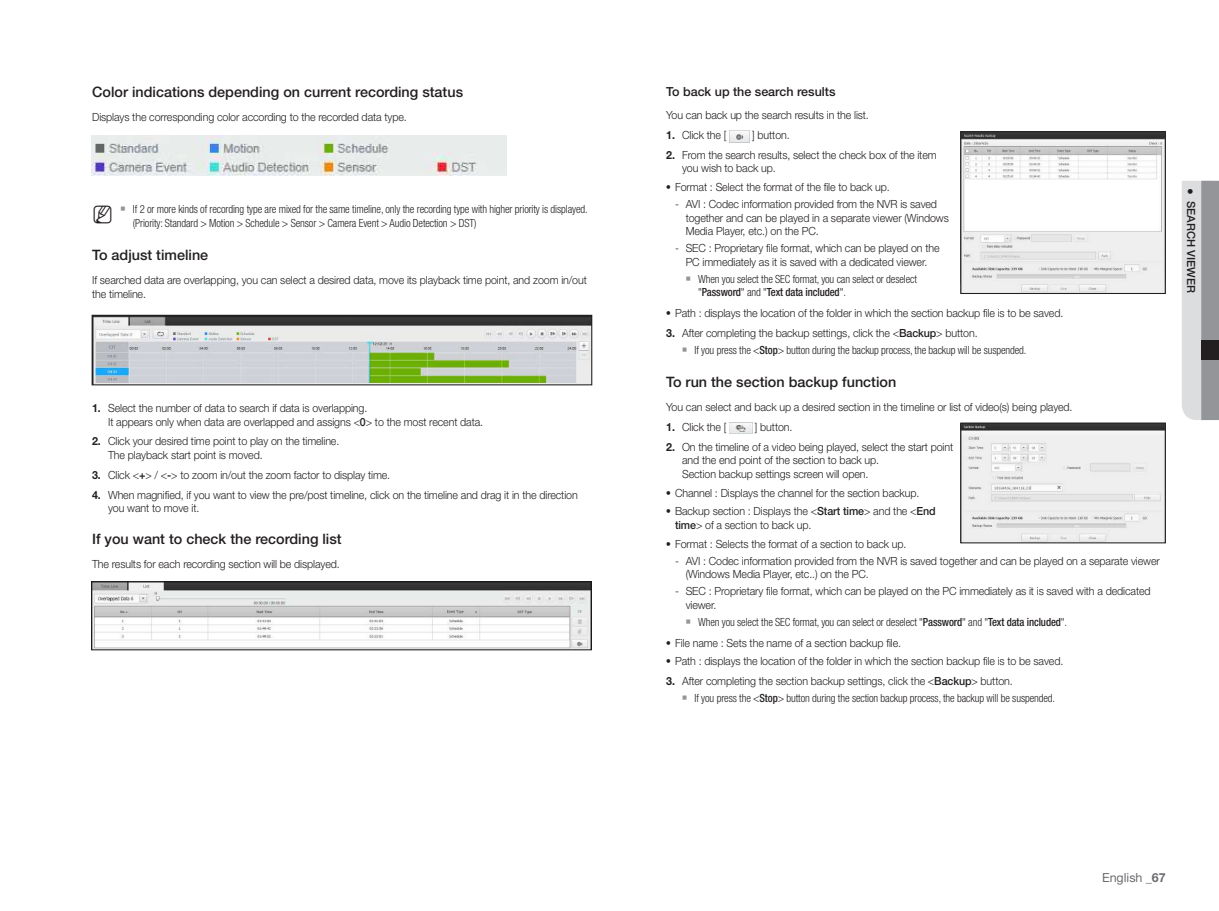
<style>
.page{position:relative;width:1219px;height:911px;background:#fff}
.page>*{position:absolute;margin:0;border:0;box-sizing:border-box;transform-origin:0 0}
.t1{font:500 14.38px "Helvetica Neue cp";color:#231f20}
.t2{font:500 12.5px "Helvetica Neue cp";color:#231f20}
.t3{font:12.5px "Helvetica Neue cp";color:#6c6d70}
.t4{font:300 11.25px/13.5px "Helvetica Neue cp";letter-spacing:-.01em;color:#231f20;scale:.95 1}
.t5{font:300 condensed 11.25px/13.5px "Helvetica Neue cp";letter-spacing:-.01em;color:#231f20;scale:.95 1}
.t6{font:500 11.25px "Helvetica Neue cp";color:#231f20}
.s1{font-family:"CP Icon 1";font-weight:400;font-stretch:normal;font-size:20px}
.s2{font-family:"CP Icon 1";font-weight:400;font-stretch:normal;font-size:12.5px;color:#939598}
.s3{font-weight:700}
.s4{font-weight:500}
.s5{font-family:"SI Icon HR755";font-weight:400}
.s6{font-weight:700;font-stretch:normal}
.s7{font-stretch:normal}
.s8{font-weight:500;font-stretch:normal}
</style>
<div class="page">
<img style="left:729px;top:130px;width:20px;height:12px">
<img style="left:729px;top:422px;width:23px;height:12px">
<img style="left:93px;top:583px;width:497px;height:65px">
<div style="left:91px;top:581px;width:501px;height:69px;border:1px solid #231f20"></div>
<img style="left:92px;top:136px;width:414px;height:39px">
<img style="left:94px;top:317px;width:496px;height:66px">
<div style="left:92px;top:315px;width:500px;height:70px;border:1px solid #231f20"></div>
<img style="left:962px;top:424px;width:202px;height:117px">
<div style="left:960px;top:422px;width:206px;height:121px;border:1px solid #231f20"></div>
<img style="left:962px;top:133px;width:202px;height:159px">
<div style="left:960px;top:131px;width:206px;height:163px;border:1px solid #231f20"></div>
<svg style="left:1182px;top:181px;width:37px;height:239px;background:#babcbe"></svg>
<div style="left:1201px;top:340px;width:18px;height:20px;background:#231f20"></div>
<p class="t1" style="left:92px;top:84px;width:372px">Color indications depending on current recording status</p>
<p class="t4" style="left:92px;top:110px;width:333px">Displays the corresponding color according to the recorded data type.</p>
<p class="t5" style="left:133px;top:203px;width:480px;text-indent:-41px"><span class="s1">M</span> <span class="s2">`</span> If 2 or more kinds of recording type are mixed for the same timeline, only the recording type with higher priority is displayed. (Priority: Standard &gt; Motion &gt; Schedule &gt; Sensor &gt; Camera Event &gt; Audio Detection &gt; DST)</p>
<p class="t1" style="left:92px;top:247px;width:118px">To adjust timeline</p>
<p class="t4" style="left:92px;top:273px;width:522px">If searched data are overlapping, you can select a desired data, move its playback time point, and zoom in/out the timeline.</p>
<p class="t4" style="left:108px;top:401px;width:396px;text-indent:-16px"><span class="s3">1.</span> Select the number of data to search if data is overlapping.<br>It appears only when data are overlapped and assigns &lt;<span class="s4">0</span>&gt; to the most recent data.</p>
<p class="t4" style="left:108px;top:435px;width:245px;text-indent:-16px"><span class="s3">2.</span> Click your desired time point to play on the timeline.<br>The playback start point is moved.</p>
<p class="t4" style="left:92px;top:468px;width:315px"><span class="s3">3.</span> Click &lt;<span class="s4">+</span>&gt; / &lt;<span class="s4">-</span>&gt; to zoom in/out the zoom factor to display time.</p>
<p class="t4" style="left:108px;top:488px;width:496px;text-indent:-16px"><span class="s3">4.</span> When magnified, if you want to view the pre/post timeline, click on the timeline and drag it in the direction you want to move it.</p>
<p class="t1" style="left:92px;top:530px;width:251px">If you want to check the recording list</p>
<p class="t4" style="left:92px;top:557px;width:262px">The results for each recording section will be displayed.</p>
<p class="t2" style="left:666px;top:84px;width:171px">To back up the search results</p>
<p class="t4" style="left:666px;top:108px;width:215px">You can back up the search results in the list.</p>
<p class="t4" style="left:666px;top:128px;width:65px"><span class="s3">1.</span> Click the [</p>
<p class="t4" style="left:752px;top:128px;width:41px">] button.</p>
<p class="t4" style="left:682px;top:148px;width:269px;text-indent:-16px"><span class="s3">2.</span> From the search results, select the check box of the item you wish to back up.</p>
<p class="t4" style="left:666px;top:180px;width:237px"><span class="s5">•</span> Format : Select the format of the file to back up.</p>
<p class="t4" style="left:686px;top:197px;width:279px;text-indent:-11px">- AVI : Codec information provided from the NVR is saved together and can be played in a separate viewer (Windows<br>Media Player, etc.) on the PC.</p>
<p class="t4" style="left:675px;top:241px;width:280px;text-align:center">- SEC : Proprietary file format, which can be played on the<br>PC immediately as it is saved with a dedicated viewer.</p>
<p class="t5" style="left:698px;top:272px;width:232px;text-indent:-12px"><span class="s2">`</span> When you select the SEC format, you can select or deselect "<span class="s4">Password</span>" and "<span class="s4">Text data included</span>".</p>
<p class="t4" style="left:666px;top:306px;width:420px"><span class="s5">•</span> Path : displays the location of the folder in which the section backup file is to be saved.</p>
<p class="t5" style="left:682px;top:324px;width:364px;line-height:17px;text-indent:-16px"><span class="s6">3.</span> <span class="s7">After completing the backup settings, click the &lt;</span><span class="s8">Backup</span><span class="s7">&gt; button.<br></span><span class="s2">`</span> If you press the &lt;<span class="s4">Stop</span>&gt; button during the backup process, the backup will be suspended.</p>
<p class="t1" style="left:666px;top:374px;width:232px">To run the section backup function</p>
<p class="t4" style="left:666px;top:400px;width:429px">You can select and back up a desired section in the timeline or list of video(s) being played.</p>
<p class="t4" style="left:666px;top:420px;width:65px"><span class="s3">1.</span> Click the [</p>
<p class="t4" style="left:755px;top:420px;width:41px">] button.</p>
<p class="t4" style="left:682px;top:440px;width:287px;text-indent:-16px"><span class="s3">2.</span> On the timeline of a video being played, select the start point and the end point of the section to back up.<br>Section backup settings screen will open.</p>
<p class="t4" style="left:666px;top:486px;width:268px"><span class="s5">•</span> Channel : Displays the channel for the section backup.</p>
<p class="t4" style="left:675px;top:505px;width:276px;text-indent:-9px"><span class="s5">•</span> Backup section : Displays the &lt;<span class="s4">Start time</span>&gt; and the &lt;<span class="s4">End time</span>&gt; of a section to back up.</p>
<p class="t4" style="left:666px;top:537px;width:255px"><span class="s5">•</span> Format : Selects the format of a section to back up.</p>
<p class="t4" style="left:686px;top:554px;width:501px;text-indent:-11px">- AVI : Codec information provided from the NVR is saved together and can be played on a separate viewer (Windows Media Player, etc..) on the PC.</p>
<p class="t4" style="left:686px;top:585px;width:491px;text-indent:-11px">- SEC : Proprietary file format, which can be played on the PC immediately as it is saved with a dedicated viewer.</p>
<p class="t5" style="left:686px;top:615px;width:403px"><span class="s2">`</span> When you select the SEC format, you can select or deselect "<span class="s4">Password</span>" and "<span class="s4">Text data included</span>".</p>
<p class="t4" style="left:666px;top:636px;width:249px"><span class="s5">•</span> File name : Sets the name of a section backup file.</p>
<p class="t4" style="left:666px;top:654px;width:420px"><span class="s5">•</span> Path : displays the location of the folder in which the section backup file is to be saved.</p>
<p class="t5" style="left:682px;top:673px;width:394px;line-height:17px;text-indent:-16px"><span class="s6">3.</span> <span class="s7">After completing the section backup settings, click the &lt;</span><span class="s8">Backup</span><span class="s7">&gt; button.<br></span><span class="s2">`</span> If you press the &lt;<span class="s4">Stop</span>&gt; button during the section backup process, the backup will be suspended.</p>
<p class="t6" style="left:1198px;top:188px;width:106px;rotate:90deg">● search viewer</p>
<p class="t3" style="left:1102px;top:870px;width:65px">English <span class="s3">_67</span></p>
</div>
